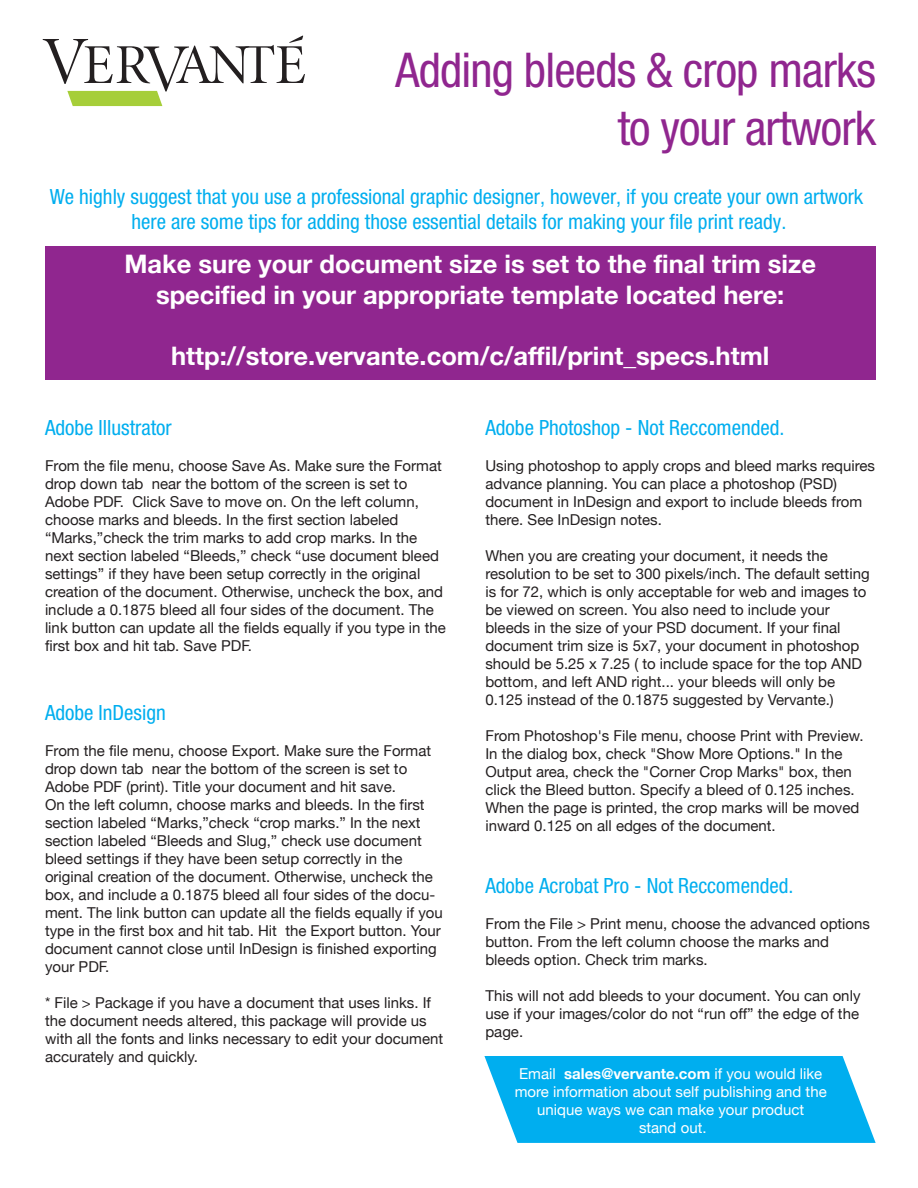
<style>
.page{position:relative;width:918px;height:1188px;background:#fff}
.page>*{position:absolute;margin:0;border:0;box-sizing:border-box;transform-origin:0 0}
.t1{font:condensed 48px/57.6px "Helvetica Neue";letter-spacing:-.015em;color:#90268f;text-align:right}
.t2{font:700 25.5px/30.6px "Helvetica Neue";color:#fff;text-align:center}
.t3{font:condensed 21px/25.2px "Helvetica Neue";color:#00aeef;text-align:center}
.t4{font:15px/18px "Helvetica Neue";color:#231f20}
.t5{font:15px/18px "Helvetica Neue";color:#fff;text-align:center}
.s1{font-weight:700}
</style>
<div class="page">
<svg style="left:484px;top:1056px;width:392px;height:87px;background:#16b5f0"></svg>
<div style="left:45px;top:246px;width:831px;height:133px;background:#90268f"></div>
<svg style="left:43px;top:36px;width:262px;height:70px"></svg>
<h1 class="t1" style="left:395px;top:41px;width:482px">Adding bleeds &amp; crop marks to your artwork</h1>
<h3 class="t3" style="left:50px;top:184px;width:815px">We highly suggest that you use a professional graphic designer, however, if you create your own artwork here are some tips for adding those essential details for making your file print ready.</h3>
<h2 class="t2" style="left:124px;top:247px;width:693px">Make sure your document size is set to the final trim size specified in your appropriate template located here:</h2>
<h2 class="t2" style="left:171px;top:339px;width:600px">http://store.vervante.com/c/affil/print_specs.html</h2>
<h3 class="t3" style="left:45px;top:415px;width:128px">Adobe Illustrator</h3>
<p class="t4" style="left:45px;top:456px;width:402px">From the file menu, choose Save As. Make sure the Format drop down tab near the bottom of the screen is set to Adobe PDF. Click Save to move on. On the left column, choose marks and bleeds. In the first section labeled “Marks,”check the trim marks to add crop marks. In the next section labeled “Bleeds,” check “use document bleed settings” if they have been setup correctly in the original creation of the document. Otherwise, uncheck the box, and include a 0.1875 bleed all four sides of the document. The link button can update all the fields equally if you type in the first box and hit tab. Save PDF.</p>
<h3 class="t3" style="left:45px;top:700px;width:122px">Adobe InDesign</h3>
<p class="t4" style="left:45px;top:740px;width:399px">From the file menu, choose Export. Make sure the Format drop down tab near the bottom of the screen is set to Adobe PDF (print). Title your document and hit save.<br>On the left column, choose marks and bleeds. In the first section labeled “Marks,”check “crop marks.” In the next section labeled “Bleeds and Slug,” check use document bleed settings if they have been setup correctly in the original creation of the document. Otherwise, uncheck the box, and include a 0.1875 bleed all four sides of the docu&shy;ment. The link button can update all the fields equally if you type in the first box and hit tab. Hit the Export button. Your document cannot close until InDesign is finished exporting your PDF.</p>
<p class="t4" style="left:45px;top:992px;width:400px">* File &gt; Package if you have a document that uses links. If the document needs altered, this package will provide us with all the fonts and links necessary to edit your document accurately and quickly.</p>
<h3 class="t3" style="left:485px;top:415px;width:301px">Adobe Photoshop - Not Reccomended.</h3>
<p class="t4" style="left:485px;top:456px;width:391px">Using photoshop to apply crops and bleed marks requires advance planning. You can place a photoshop (PSD) document in InDesign and export to include bleeds from there. See InDesign notes.</p>
<p class="t4" style="left:485px;top:546px;width:386px">When you are creating your document, it needs the resolution to be set to 300 pixels/inch. The default setting is for 72, which is only acceptable for web and images to be viewed on screen. You also need to include your bleeds in the size of your PSD document. If your final document trim size is 5x7, your document in photoshop should be 5.25 x 7.25 ( to include space for the top AND bottom, and left AND right... your bleeds will only be 0.125 instead of the 0.1875 suggested by Vervante.)</p>
<p class="t4" style="left:485px;top:726px;width:380px">From Photoshop's File menu, choose Print with Preview.<br>In the dialog box, check "Show More Options." In the Output area, check the "Corner Crop Marks" box, then click the Bleed button. Specify a bleed of 0.125 inches.<br>When the page is printed, the crop marks will be moved inward 0.125 on all edges of the document.</p>
<h3 class="t3" style="left:485px;top:873px;width:310px">Adobe Acrobat Pro - Not Reccomended.</h3>
<p class="t4" style="left:485px;top:913px;width:386px">From the File &gt; Print menu, choose the advanced options button. From the left column choose the marks and bleeds option. Check trim marks.</p>
<p class="t4" style="left:485px;top:985px;width:377px;text-align:justify">This will not add bleeds to your document. You can only use if your images/color do not “run off” the edge of the page.</p>
<p class="t5" style="left:515px;top:1063px;width:314px">Email <span class="s1">sales@vervante.com</span> if you would like more information about self publishing and the unique ways we can make your product<br>stand out.</p>
</div>
